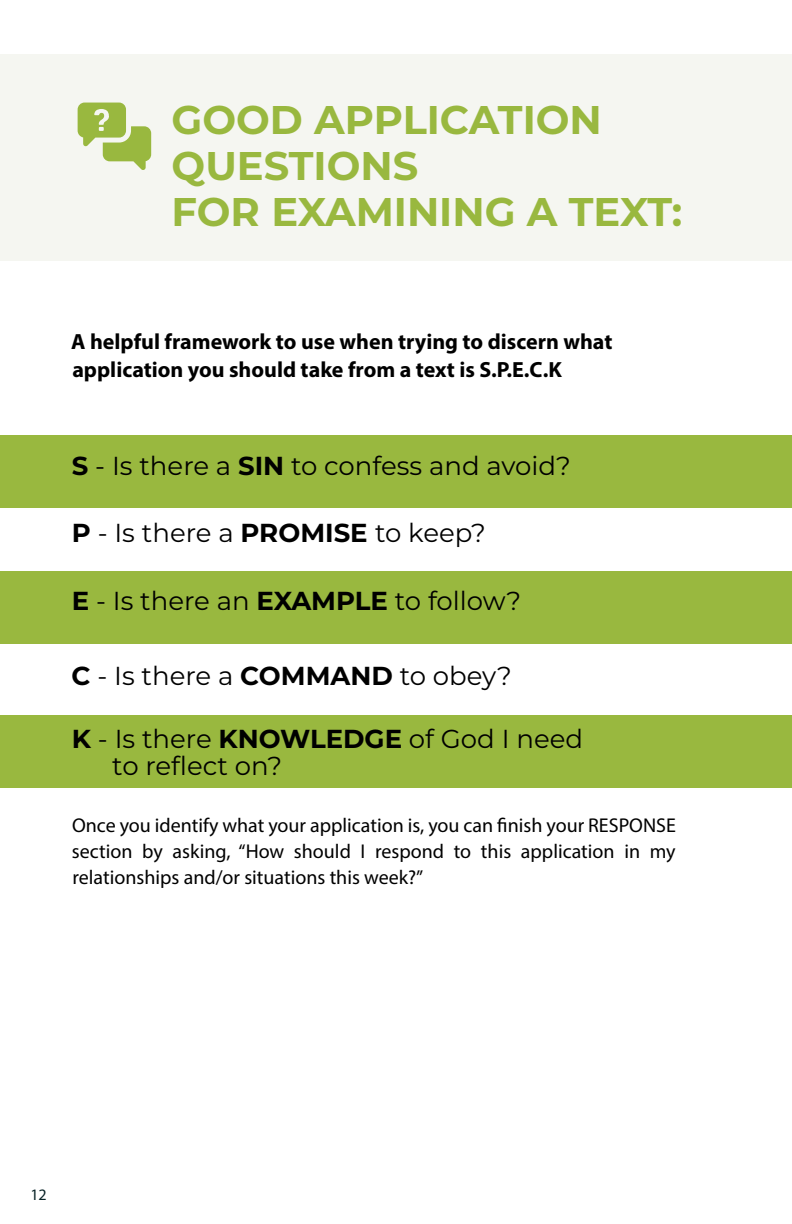
<style>
.page{position:relative;width:792px;height:1224px;background:#fff}
.page>*{position:absolute;margin:0;border:0;box-sizing:border-box;transform-origin:0 0}
.t1{font:700 40px/46px "Montserrat";color:#99b83f}
.t2{font:26px/27.2px "Montserrat";color:#000}
.t3{font:700 22px/28px "Myriad Pro";color:#000}
.t4{font:20px/26px "Myriad Pro";color:#000;text-align:justify}
.t5{font:16px "Myriad Pro";color:#072125}
.s1{font-weight:700}
</style>
<div class="page">
<div style="left:0;top:55px;width:792px;height:206px;background:#f5f6f1"></div>
<hr style="left:791px;top:0;width:1px;height:208px;background:#99b83f">
<div style="left:0;top:435px;width:792px;height:73px;background:#99b83f"></div>
<div style="left:0;top:571px;width:792px;height:72px;background:#99b83f"></div>
<div style="left:0;top:715px;width:792px;height:73px;background:#99b83f"></div>
<svg style="left:78px;top:103px;width:73px;height:67px"></svg>
<h1 class="t1" style="left:172px;top:95px;width:512px">GOOD APPLICATION<br>QUESTIONS<br>FOR EXAMINING A TEXT:</h1>
<p class="t3" style="left:71px;top:327px;width:543px">A helpful framework to use when trying to discern what application you should take from a text is S.P.E.C.K</p>
<h2 class="t2" style="left:72px;top:451px;width:501px"><span class="s1">S</span> - Is there a <span class="s1">SIN</span> to confess and avoid?</h2>
<h2 class="t2" style="left:72px;top:519px;width:415px"><span class="s1">P</span> - Is there a <span class="s1">PROMISE</span> to keep?</h2>
<h2 class="t2" style="left:72px;top:586px;width:451px"><span class="s1">E</span> - Is there an <span class="s1">EXAMPLE</span> to follow?</h2>
<h2 class="t2" style="left:72px;top:661px;width:442px"><span class="s1">C</span> - Is there a <span class="s1">COMMAND</span> to obey?</h2>
<h2 class="t2" style="left:112px;top:724px;width:472px;text-indent:-40px"><span class="s1">K</span> - Is there <span class="s1">KNOWLEDGE</span> of God I need to reflect on?</h2>
<p class="t4" style="left:72px;top:812px;width:606px">Once you identify what your application is, you can finish your RESPONSE section by asking, “How should I respond to this application in my relationships and/or situations this week?”</p>
<p class="t5" style="left:30px;top:1185px;width:18px">12</p>
</div>
